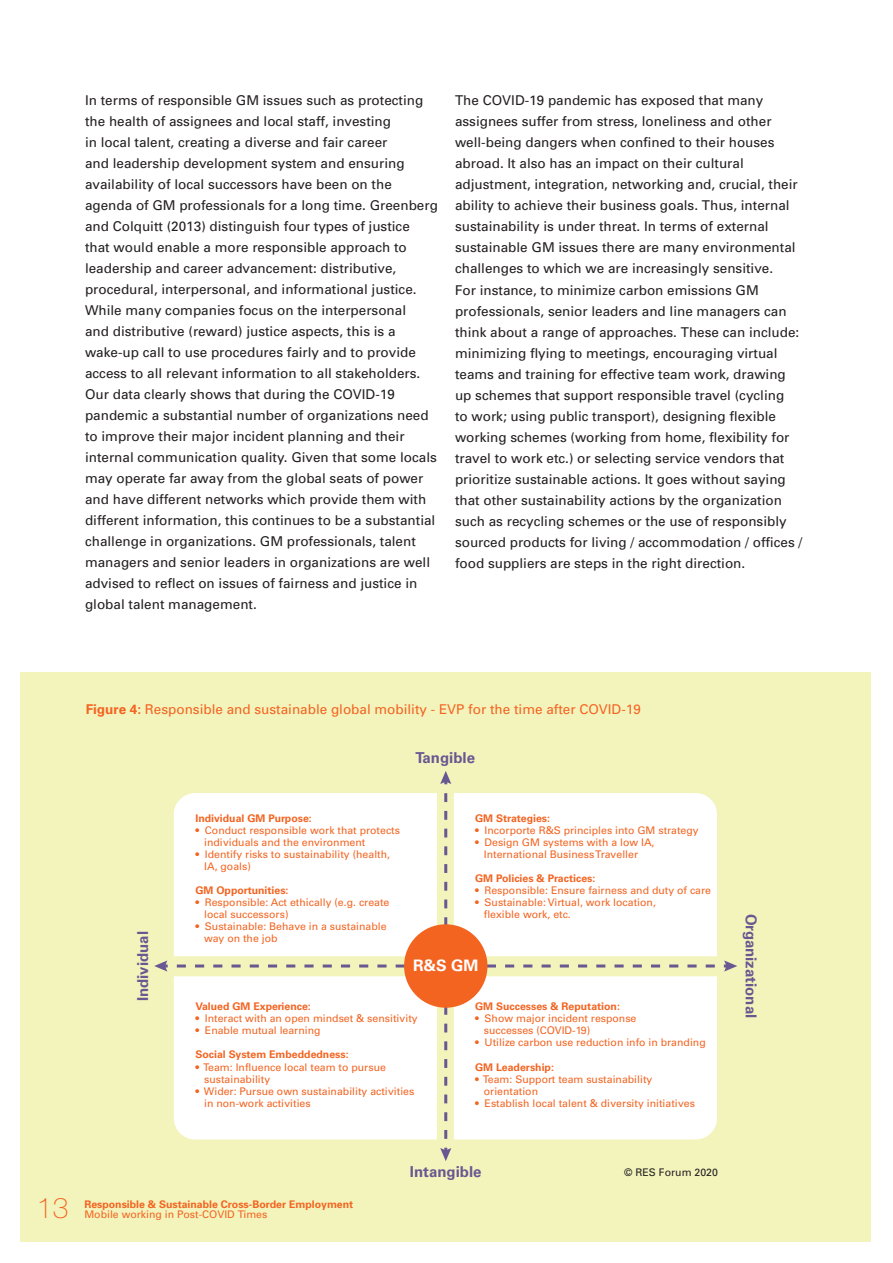
<style>
.page{position:relative;width:893px;height:1263px;background:#fff}
.page>*{position:absolute;margin:0;border:0;box-sizing:border-box;transform-origin:0 0}
.t1{font:100 28.5px "Helvetica Neue";color:#f36421}
.t2{font:700 15.75px "Univers";color:#fff}
.t3{font:700 15px "Univers";color:#685891}
.t4{font:13.5px/21px "Univers";color:#231f20}
.t5{font:13.5px "Univers";color:#f36421}
.t6{font:10.5px/12px "Univers";color:#f36421}
.t7{font:700 10.5px "Univers";color:#f36421}
.t8{font:10.5px "Univers";color:#231f20}
.s1{font-weight:700}
</style>
<div class="page">
<div style="left:21px;top:672px;width:850px;height:569px;background:#f3f4bc"></div>
<svg style="left:154px;top:960px;width:14px;height:11px"></svg>
<svg style="left:440px;top:771px;width:11px;height:13px"></svg>
<svg style="left:174px;top:793px;width:563px;height:368px;background:#fcfcf3"></svg>
<div style="left:404px;top:924px;width:83px;height:84px;background:#f36421;border-radius:50%"></div>
<p class="t4" style="left:85px;top:90px;width:354px">In terms of responsible GM issues such as protecting the health of assignees and local staff, investing<br>in local talent, creating a diverse and fair career<br>and leadership development system and ensuring availability of local successors have been on the agenda of GM professionals for a long time. Greenberg and Colquitt (2013) distinguish four types of justice that would enable a more responsible approach to leadership and career advancement: distributive, procedural, interpersonal, and informational justice.<br>While many companies focus on the interpersonal<br>and distributive (reward) justice aspects, this is a wake-up call to use procedures fairly and to provide access to all relevant information to all stakeholders.<br>Our data clearly shows that during the COVID-19 pandemic a substantial number of organizations need to improve their major incident planning and their internal communication quality. Given that some locals may operate far away from the global seats of power and have different networks which provide them with different information, this continues to be a substantial challenge in organizations. GM professionals, talent managers and senior leaders in organizations are well advised to reflect on issues of fairness and justice in global talent management.</p>
<p class="t4" style="left:455px;top:90px;width:349px">The COVID-19 pandemic has exposed that many assignees suffer from stress, loneliness and other well-being dangers when confined to their houses abroad. It also has an impact on their cultural adjustment, integration, networking and, crucial, their ability to achieve their business goals. Thus, internal sustainability is under threat. In terms of external sustainable GM issues there are many environmental challenges to which we are increasingly sensitive.<br>For instance, to minimize carbon emissions GM professionals, senior leaders and line managers can think about a range of approaches. These can include: minimizing flying to meetings, encouraging virtual teams and training for effective team work, drawing up schemes that support responsible travel (cycling<br>to work; using public transport), designing flexible working schemes (working from home, flexibility for travel to work etc.) or selecting service vendors that prioritize sustainable actions. It goes without saying that other sustainability actions by the organization such as recycling schemes or the use of responsibly sourced products for living / accommodation / offices / food suppliers are steps in the right direction.</p>
<p class="t5" style="left:86px;top:702px;width:557px"><span class="s1">Figure 4:</span> Responsible and sustainable global mobility - EVP for the time after COVID-19</p>
<p class="t3" style="left:134px;top:1001px;width:72px;rotate:-90deg">Individual</p>
<p class="t3" style="left:416px;top:749px;width:61px">Tangible</p>
<p class="t7" style="left:195px;top:812px;width:118px">Individual GM Purpose:</p>
<p class="t6" style="left:204px;top:824px;width:197px;text-indent:-9px">• Conduct responsible work that protects individuals and the environment</p>
<p class="t6" style="left:204px;top:848px;width:187px;text-indent:-9px">• Identify risks to sustainability (health,<br>IA, goals)</p>
<p class="t7" style="left:195px;top:884px;width:95px">GM Opportunities:</p>
<p class="t6" style="left:204px;top:896px;width:187px;text-indent:-9px">• Responsible: Act ethically (e.g. create local successors)</p>
<p class="t6" style="left:204px;top:920px;width:184px;text-indent:-9px">• Sustainable: Behave in a sustainable way on the job</p>
<p class="t7" style="left:475px;top:812px;width:76px">GM Strategies:</p>
<p class="t6" style="left:475px;top:824px;width:225px">• Incorporte R&amp;S principles into GM strategy</p>
<p class="t6" style="left:484px;top:836px;width:172px;text-indent:-9px">• Design GM systems with a low IA,<br>International Business Traveller</p>
<p class="t7" style="left:475px;top:872px;width:122px">GM Policies &amp; Practices:</p>
<p class="t6" style="left:475px;top:884px;width:237px">• Responsible: Ensure fairness and duty of care</p>
<p class="t6" style="left:484px;top:896px;width:174px;text-indent:-9px">• Sustainable: Virtual, work location, flexible work, etc.</p>
<p class="t2" style="left:413px;top:956px;width:67px">R&amp;S GM</p>
<p class="t7" style="left:195px;top:1000px;width:117px">Valued GM Experience:</p>
<p class="t6" style="left:195px;top:1013px;width:224px">• Interact with an open mindset &amp; sensitivity</p>
<p class="t6" style="left:195px;top:1025px;width:127px">• Enable mutual learning</p>
<p class="t7" style="left:195px;top:1049px;width:155px">Social System Embeddedness:</p>
<p class="t6" style="left:204px;top:1061px;width:183px;text-indent:-9px">• Team: Influence local team to pursue sustainability</p>
<p class="t6" style="left:204px;top:1085px;width:212px;text-indent:-9px">• Wider: Pursue own sustainability activities in non-work activities</p>
<p class="t7" style="left:475px;top:1000px;width:146px">GM Successes &amp; Reputation:</p>
<p class="t6" style="left:484px;top:1013px;width:154px;text-indent:-9px">• Show major incident response successes (COVID-19)</p>
<p class="t6" style="left:475px;top:1037px;width:232px">• Utilize carbon use reduction info in branding</p>
<p class="t7" style="left:475px;top:1061px;width:80px">GM Leadership:</p>
<p class="t6" style="left:484px;top:1073px;width:170px;text-indent:-9px">• Team: Support team sustainability orientation</p>
<p class="t6" style="left:475px;top:1097px;width:221px">• Establish local talent &amp; diversity initiatives</p>
<p class="t3" style="left:410px;top:1163px;width:73px">Intangible</p>
<p class="t8" style="left:624px;top:1166px;width:95px">© RES Forum 2020</p>
<h1 class="t1" style="left:37px;top:1192px;width:33px">13</h1>
<p class="t7" style="left:84px;top:1197px;width:270px">Responsible &amp; Sustainable Cross-Border Employment</p>
<p class="t6" style="left:84px;top:1208px;width:184px">Mobile working in Post-COVID Times</p>
<p class="t3" style="left:760px;top:914px;width:106px;rotate:90deg">Organizational</p>
</div>
